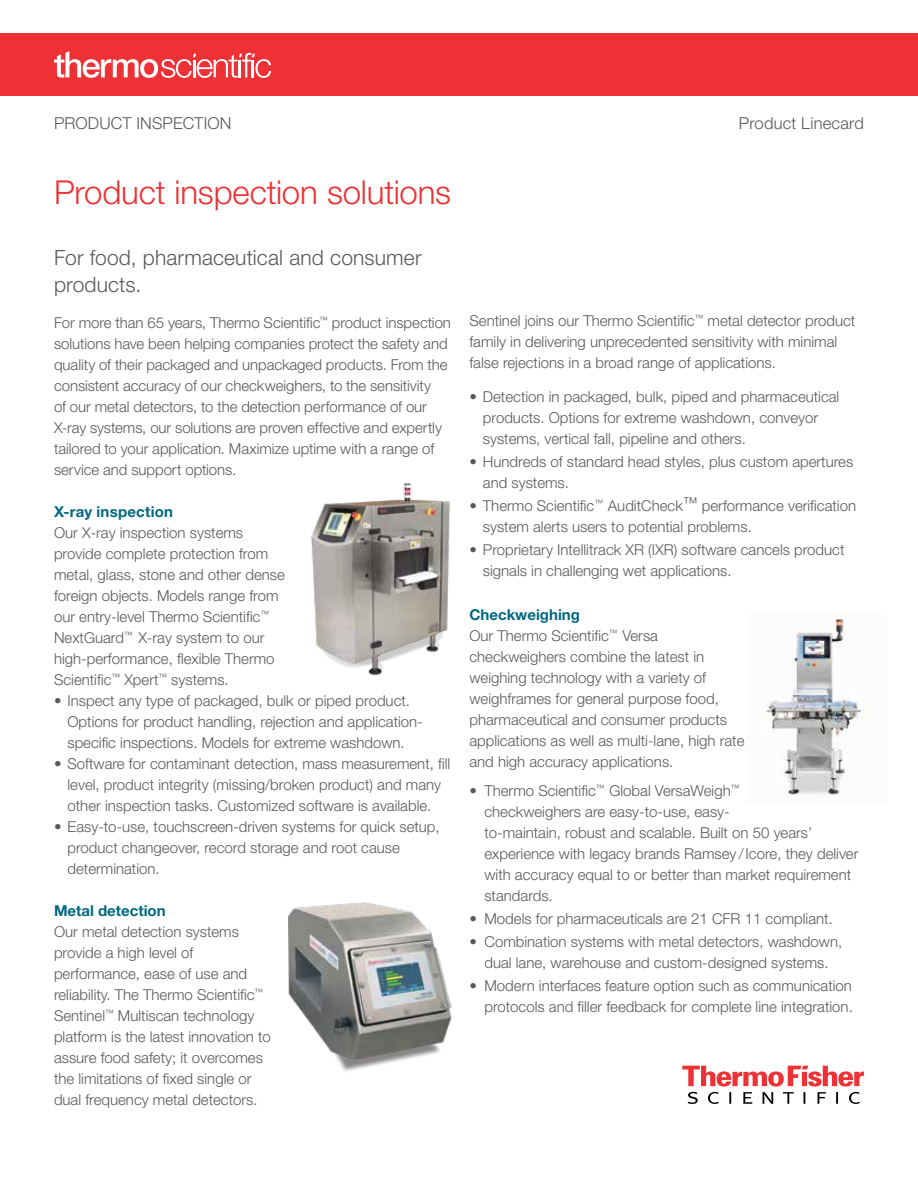
<style>
.page{position:relative;width:918px;height:1188px;background:#fff}
.page>*{position:absolute;margin:0;border:0;box-sizing:border-box;transform-origin:0 0}
.t1{font:300 33px "Helvetica Neue LT Std";letter-spacing:-.005em;color:#ee3134}
.t2{font:300 21px/27px "Helvetica Neue LT Std";letter-spacing:.01em;color:#58595b}
.t3{font:300 16.5px "Helvetica Neue LT Std";letter-spacing:.01em;color:#58595b}
.t4{font:300 15px/21px "Helvetica Neue LT Std";color:#58595b}
.t5{font:700 15px "Helvetica Neue LT Std";color:#006880}
.s1{font-weight:700;color:#006880}
</style>
<div class="page">
<svg style="left:682px;top:1066px;width:182px;height:38px"></svg>
<img style="left:310px;top:482px;width:141px;height:194px">
<img style="left:763px;top:614px;width:105px;height:181px">
<img style="left:289px;top:902px;width:163px;height:169px">
<div style="left:0;top:33px;width:918px;height:63px;background:#ee3134"></div>
<svg style="left:54px;top:51px;width:217px;height:27px"></svg>
<p class="t3" style="left:54px;top:113px;width:179px">PRODUCT INSPECTION</p>
<p class="t3" style="left:739px;top:113px;width:127px">Product Linecard</p>
<h1 class="t1" style="left:54px;top:172px;width:399px">Product inspection solutions</h1>
<h2 class="t2" style="left:54px;top:244px;width:369px">For food, pharmaceutical and consumer products.</h2>
<p class="t4" style="left:54px;top:311px;width:399px">For more than 65 years, Thermo Scientific<sup>™</sup> product inspection solutions have been helping companies protect the safety and quality of their packaged and unpackaged products. From the consistent accuracy of our checkweighers, to the sensitivity<br>of our metal detectors, to the detection performance of our X-ray systems, our solutions are proven effective and expertly tailored to your application. Maximize uptime with a range of service and support options.</p>
<p class="t5" style="left:54px;top:502px;width:121px">X-ray inspection</p>
<p class="t4" style="left:54px;top:521px;width:232px">Our X-ray inspection systems provide complete protection from metal, glass, stone and other dense foreign objects. Models range from our entry-level Thermo Scientific<sup>™ </sup>NextGuard<sup>™</sup> X-ray system to our high-performance, flexible Thermo Scientific<sup>™</sup> Xpert<sup>™</sup> systems.</p>
<p class="t4" style="left:68px;top:689px;width:357px;text-indent:-14px">• Inspect any type of packaged, bulk or piped product.<br>Options for product handling, rejection and application&shy;specific inspections. Models for extreme washdown.</p>
<p class="t4" style="left:54px;top:752px;width:398px;text-align:center">• Software for contaminant detection, mass measurement, fill level, product integrity (missing/broken product) and many other inspection tasks. Customized software is available.</p>
<p class="t4" style="left:68px;top:815px;width:374px;text-indent:-14px">• Easy-to-use, touchscreen-driven systems for quick setup, product changeover, record storage and root cause determination.</p>
<p class="t5" style="left:54px;top:901px;width:113px">Metal detection</p>
<p class="t4" style="left:54px;top:920px;width:218px">Our metal detection systems provide a high level of performance, ease of use and reliability. The Thermo Scientific<sup>™<br></sup>Sentinel<sup>™</sup> Multiscan technology platform is the latest innovation to assure food safety; it overcomes the limitations of fixed single or dual frequency metal detectors.</p>
<p class="t4" style="left:469px;top:310px;width:387px">Sentinel joins our Thermo Scientific<sup>™</sup> metal detector product family in delivering unprecedented sensitivity with minimal false rejections in a broad range of applications.</p>
<p class="t4" style="left:483px;top:386px;width:358px;text-indent:-14px">• Detection in packaged, bulk, piped and pharmaceutical products. Options for extreme washdown, conveyor systems, vertical fall, pipeline and others.</p>
<p class="t4" style="left:483px;top:451px;width:372px;text-indent:-14px">• Hundreds of standard head styles, plus custom apertures and systems.</p>
<p class="t4" style="left:483px;top:495px;width:375px;text-indent:-14px">• Thermo Scientific<sup>™</sup> AuditCheck™ performance verification system alerts users to potential problems.</p>
<p class="t4" style="left:483px;top:539px;width:363px;text-indent:-14px">• Proprietary Intellitrack XR (IXR) software cancels product signals in challenging wet applications.</p>
<p class="t4" style="left:469px;top:604px;width:277px"><span class="s1">Checkweighing<br></span>Our Thermo Scientific<sup>™</sup> Versa checkweighers combine the latest in weighing technology with a variety of weighframes for general purpose food, pharmaceutical and consumer products applications as well as multi-lane, high rate and high accuracy applications.</p>
<p class="t4" style="left:484px;top:780px;width:376px;text-indent:-15px">• Thermo Scientific<sup>™</sup> Global VersaWeigh<sup>™<br></sup>checkweighers are easy-to-use, easy-<br>to-maintain, robust and scalable. Built on 50 years’ experience with legacy brands Ramsey /Icore, they deliver with accuracy equal to or better than market requirement standards.</p>
<p class="t4" style="left:469px;top:908px;width:365px">• Models for pharmaceuticals are 21 CFR 11 compliant.</p>
<p class="t4" style="left:469px;top:931px;width:374px;text-align:center">• Combination systems with metal detectors, washdown, dual lane, warehouse and custom-designed systems.</p>
<p class="t4" style="left:469px;top:975px;width:385px;text-align:right">• Modern interfaces feature option such as communication protocols and filler feedback for complete line integration.</p>
</div>
